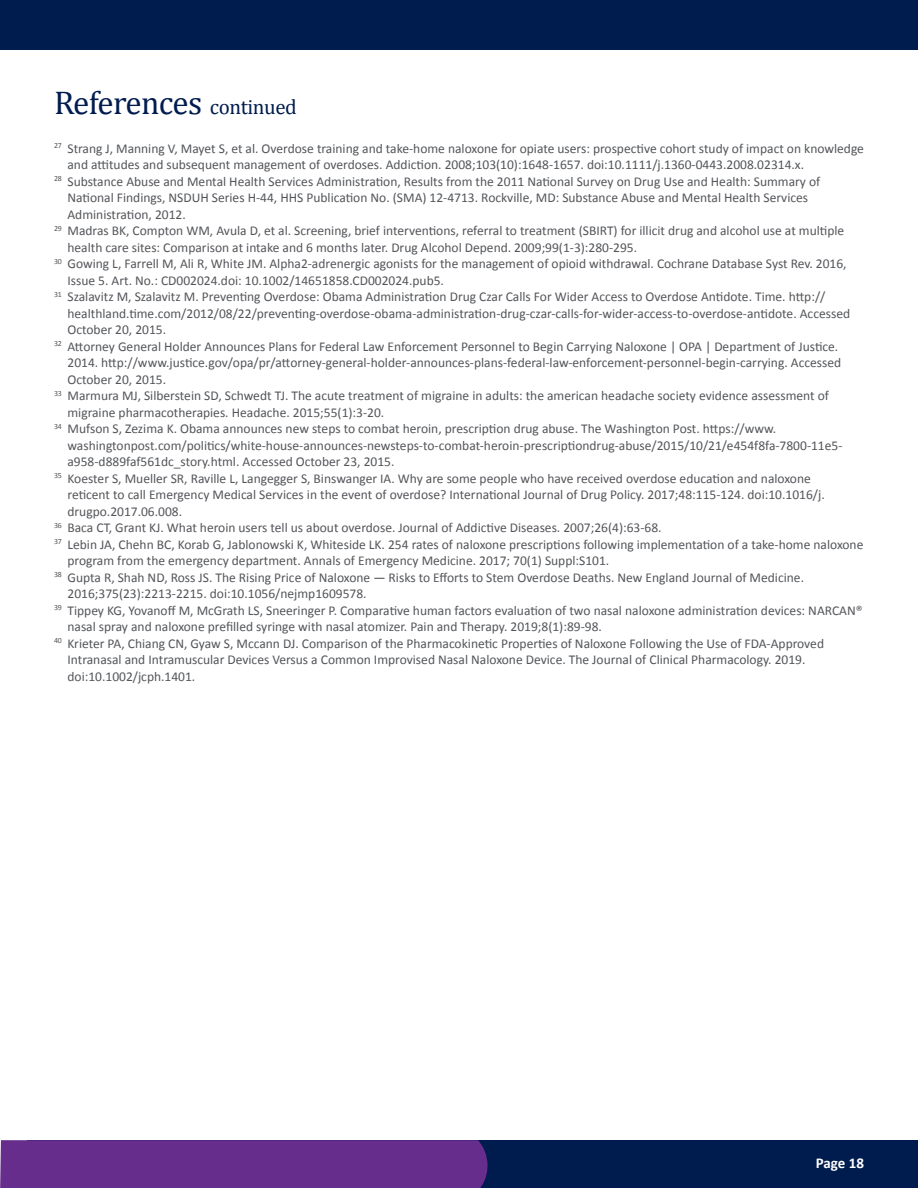
<style>
.page{position:relative;width:918px;height:1188px;background:#fff}
.page>*{position:absolute;margin:0;border:0;box-sizing:border-box;transform-origin:0 0}
.t1{font:33px "Cambria Math";letter-spacing:-.02em;color:#001c4e}
.t2{font:700 15px "Calibri";letter-spacing:-.005em;color:#fff}
.t3{font:13.5px/16.5px "Calibri";color:#54555a}
.s1{font-size:21px}
</style>
<div class="page">
<div style="left:0;top:0;width:918px;height:50px;background:#001c4e"></div>
<div style="left:27px;top:1140px;width:891px;height:48px;background:#001c4e"></div>
<div style="left:0;top:1140px;width:488px;height:48px;background:#662d8c"></div>
<p class="t1" style="left:54px;top:83px;width:244px">References <span class="s1">continued</span></p>
<p class="t3" style="left:68px;top:140px;width:798px;text-indent:-14px"><sup>27</sup> Strang J, Manning V, Mayet S, et al. Overdose training and take-home naloxone for opiate users: prospective cohort study of impact on knowledge and attitudes and subsequent management of overdoses. Addiction. 2008;103(10):1648-1657. doi:10.1111/j.1360-0443.2008.02314.x.</p>
<p class="t3" style="left:68px;top:173px;width:754px;text-indent:-14px"><sup>28</sup> Substance Abuse and Mental Health Services Administration, Results from the 2011 National Survey on Drug Use and Health: Summary of<br>National Findings, NSDUH Series H-44, HHS Publication No. (SMA) 12-4713. Rockville, MD: Substance Abuse and Mental Health Services<br>Administration, 2012.</p>
<p class="t3" style="left:68px;top:223px;width:778px;text-indent:-14px"><sup>29</sup> Madras BK, Compton WM, Avula D, et al. Screening, brief interventions, referral to treatment (SBIRT) for illicit drug and alcohol use at multiple health care sites: Comparison at intake and 6 months later. Drug Alcohol Depend. 2009;99(1-3):280-295.</p>
<p class="t3" style="left:68px;top:256px;width:781px;text-indent:-14px"><sup>30</sup> Gowing L, Farrell M, Ali R, White JM. Alpha2-adrenergic agonists for the management of opioid withdrawal. Cochrane Database Syst Rev. 2016,<br>Issue 5. Art. No.: CD002024.doi: 10.1002/14651858.CD002024.pub5.</p>
<p class="t3" style="left:68px;top:289px;width:784px;text-indent:-14px"><sup>31</sup> Szalavitz M, Szalavitz M. Preventing Overdose: Obama Administration Drug Czar Calls For Wider Access to Overdose Antidote. Time. http:// healthland.time.com/2012/08/22/preventing-overdose-obama-administration-drug-czar-calls-for-wider-access-to-overdose-antidote. Accessed<br>October 20, 2015.</p>
<p class="t3" style="left:68px;top:338px;width:775px;text-indent:-14px"><sup>32</sup> Attorney General Holder Announces Plans for Federal Law Enforcement Personnel to Begin Carrying Naloxone | OPA | Department of Justice.<br>2014. http://www.justice.gov/opa/pr/attorney-general-holder-announces-plans-federal-law-enforcement-personnel-begin-carrying. Accessed<br>October 20, 2015.</p>
<p class="t3" style="left:68px;top:388px;width:763px;text-indent:-14px"><sup>33</sup> Marmura MJ, Silberstein SD, Schwedt TJ. The acute treatment of migraine in adults: the american headache society evidence assessment of migraine pharmacotherapies. Headache. 2015;55(1):3-20.</p>
<p class="t3" style="left:68px;top:421px;width:777px;text-indent:-14px"><sup>34</sup> Mufson S, Zezima K. Obama announces new steps to combat heroin, prescription drug abuse. The Washington Post. https://www. washingtonpost.com/politics/white-house-announces-newsteps-to-combat-heroin-prescriptiondrug-abuse/2015/10/21/e454f8fa-7800-11e5- a958-d889faf561dc_story.html. Accessed October 23, 2015.</p>
<p class="t3" style="left:68px;top:470px;width:759px;text-indent:-14px"><sup>35</sup> Koester S, Mueller SR, Raville L, Langegger S, Binswanger IA. Why are some people who have received overdose education and naloxone reticent to call Emergency Medical Services in the event of overdose? International Journal of Drug Policy. 2017;48:115-124. doi:10.1016/j. drugpo.2017.06.008.</p>
<p class="t3" style="left:54px;top:520px;width:609px"><sup>36</sup> Baca CT, Grant KJ. What heroin users tell us about overdose. Journal of Addictive Diseases. 2007;26(4):63-68.</p>
<p class="t3" style="left:68px;top:536px;width:797px;text-indent:-14px"><sup>37</sup> Lebin JA, Chehn BC, Korab G, Jablonowski K, Whiteside LK. 254 rates of naloxone prescriptions following implementation of a take-home naloxone program from the emergency department. Annals of Emergency Medicine. 2017; 70(1) Suppl:S101.</p>
<p class="t3" style="left:68px;top:569px;width:738px;text-indent:-14px"><sup>38</sup> Gupta R, Shah ND, Ross JS. The Rising Price of Naloxone — Risks to Efforts to Stem Overdose Deaths. New England Journal of Medicine.<br>2016;375(23):2213-2215. doi:10.1056/nejmp1609578.</p>
<p class="t3" style="left:68px;top:602px;width:797px;text-indent:-14px"><sup>39</sup> Tippey KG, Yovanoff M, McGrath LS, Sneeringer P. Comparative human factors evaluation of two nasal naloxone administration devices: NARCAN® nasal spray and naloxone prefilled syringe with nasal atomizer. Pain and Therapy. 2019;8(1):89-98.</p>
<p class="t3" style="left:68px;top:635px;width:758px;text-indent:-14px"><sup>40</sup> Krieter PA, Chiang CN, Gyaw S, Mccann DJ. Comparison of the Pharmacokinetic Properties of Naloxone Following the Use of FDA-Approved<br>Intranasal and Intramuscular Devices Versus a Common Improvised Nasal Naloxone Device. The Journal of Clinical Pharmacology. 2019. doi:10.1002/jcph.1401.</p>
<p class="t2" style="left:816px;top:1153px;width:50px">Page 18</p>
</div>
